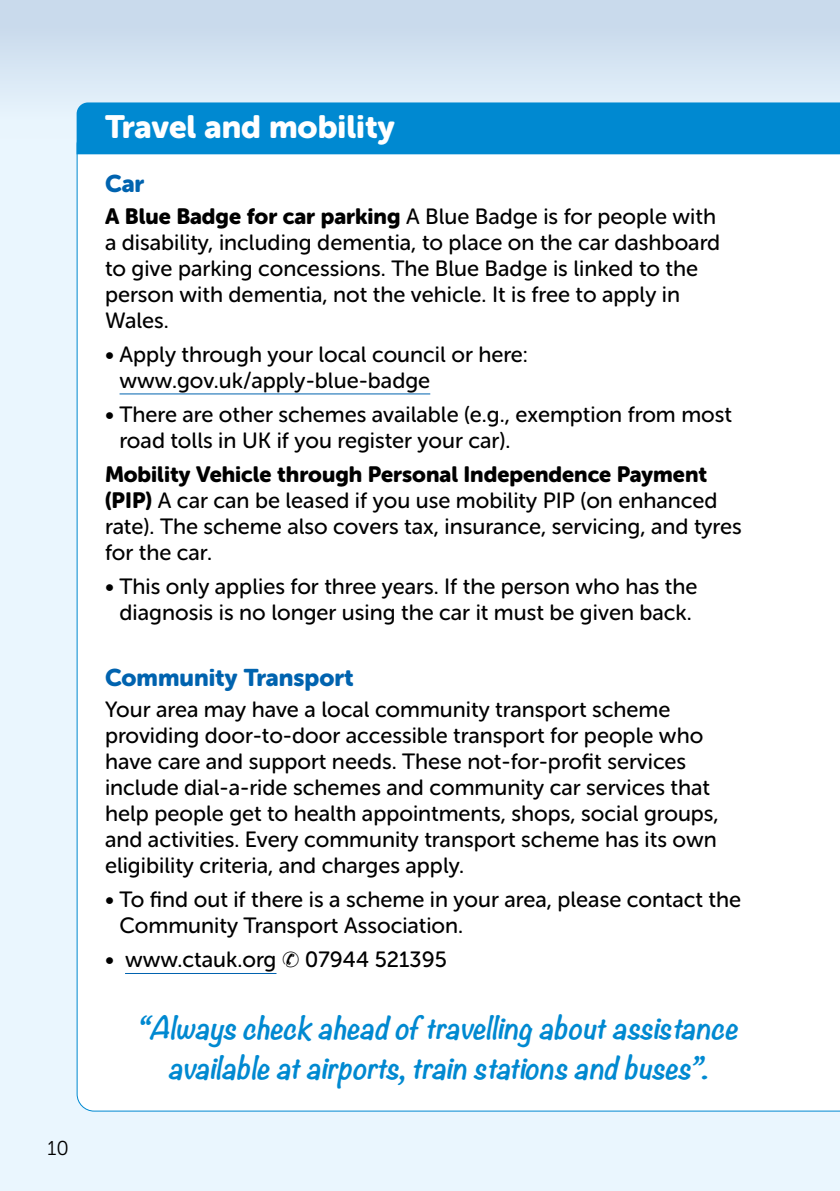
<style>
.page{position:relative;width:840px;height:1191px;background:#fff}
.page>*{position:absolute;margin:0;border:0;box-sizing:border-box;transform-origin:0 0}
.t1{font:32px "Museo Sans Rounded 900";color:#fff}
.t2{font:italic 700 28px/40px "Noteworthy";color:#0089d1;text-align:center}
.t3{font:24px "Museo Sans Rounded 900";color:#0063af}
.t4{font:22px/26px "Museo Sans Rounded 500";color:#000}
.t5{font:20px "Museo Sans Rounded 300";color:#000}
.s1{font-family:"Museo Sans Rounded 900"}
</style>
<div class="page">
<div style="left:0;top:0;width:839px;height:1191px;background:#eaf6fe"></div>
<svg style="left:0;top:0;width:839px;height:140px;fill:#d2e1f1"></svg>
<div style="left:77px;top:154px;width:762px;height:957px;background:#fff"></div>
<div style="left:77px;top:102px;width:762px;height:52px;background:#0089d1"></div>
<hr style="left:119px;top:393px;width:311px;height:1px;background:#0063af">
<hr style="left:125px;top:973px;width:151px;height:1px;background:#0063af">
<p class="t5" style="left:47px;top:1137px;width:23px">10</p>
<p class="t1" style="left:105px;top:108px;width:291px">Travel and mobility</p>
<p class="t3" style="left:105px;top:170px;width:41px">Car</p>
<p class="t4" style="left:105px;top:203px;width:616px"><span class="s1">A Blue Badge for car parking</span> A Blue Badge is for people with a disability, including dementia, to place on the car dashboard to give parking concessions. The Blue Badge is linked to the person with dementia, not the vehicle. It is free to apply in Wales.</p>
<p class="t4" style="left:119px;top:341px;width:410px;text-indent:-15px">• Apply through your local council or here: www.gov.uk/apply-blue-badge</p>
<p class="t4" style="left:119px;top:401px;width:613px;text-indent:-15px">• There are other schemes available (e.g., exemption from most road tolls in UK if you register your car).</p>
<p class="t4" style="left:105px;top:461px;width:638px"><span class="s1">Mobility Vehicle through Personal Independence Payment (PIP)</span> A car can be leased if you use mobility PIP (on enhanced rate). The scheme also covers tax, insurance, servicing, and tyres for the car.</p>
<p class="t4" style="left:105px;top:573px;width:593px;text-align:center">• This only applies for three years. If the person who has the diagnosis is no longer using the car it must be given back.</p>
<p class="t3" style="left:105px;top:663px;width:250px">Community Transport</p>
<p class="t4" style="left:105px;top:697px;width:615px">Your area may have a local community transport scheme providing door-to-door accessible transport for people who have care and support needs. These not-for-proft services include dial-a-ride schemes and community car services that help people get to health appointments, shops, social groups, and activities. Every community transport scheme has its own eligibility criteria, and charges apply.</p>
<p class="t4" style="left:119px;top:887px;width:622px;text-indent:-15px">• To fnd out if there is a scheme in your area, please contact the<br>Community Transport Association.</p>
<p class="t4" style="left:105px;top:947px;width:343px">• www.ctauk.org ✆ 07944 521395</p>
<p class="t2" style="left:137px;top:1007px;width:610px">“Alwayscheckaheadoftravellingaboutassistance availableatairports,trainstationsandbuses”.</p>
</div>
